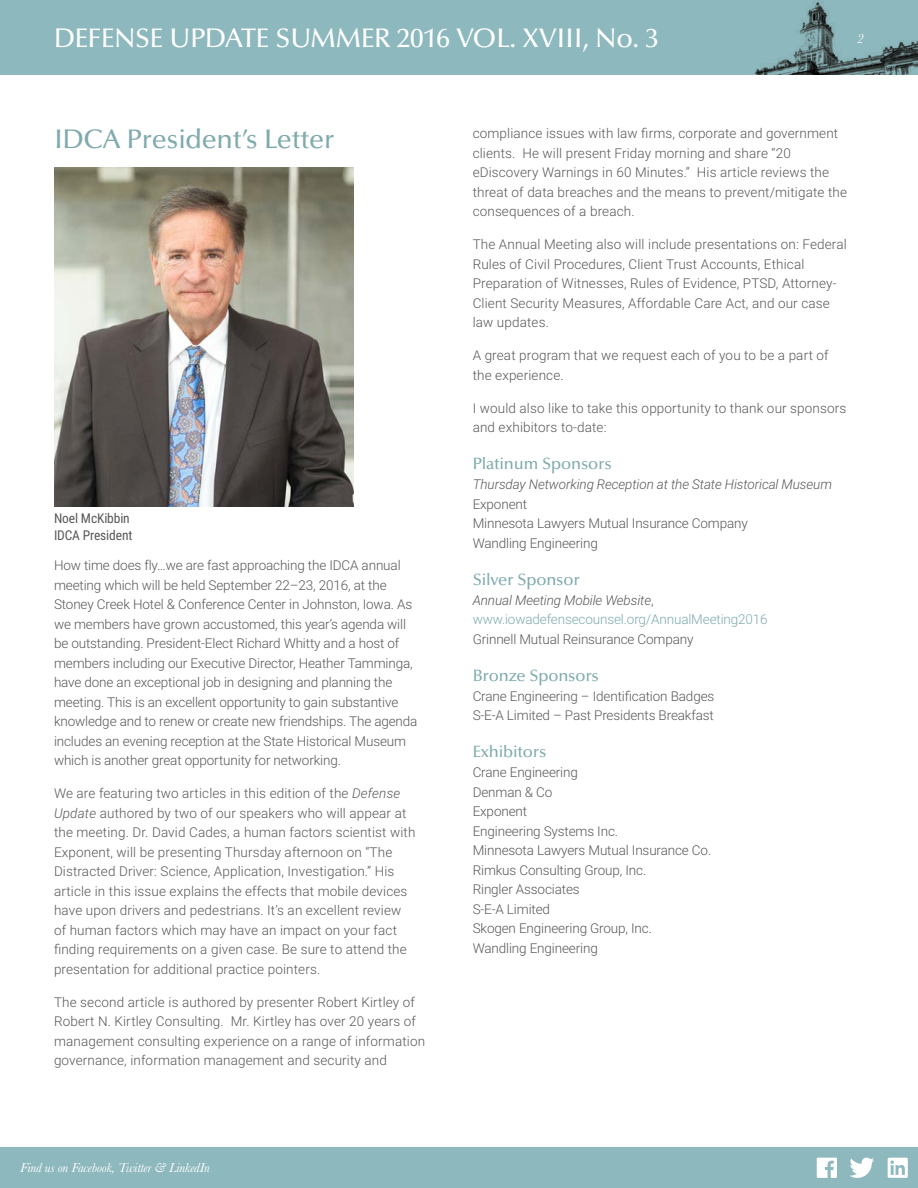
<style>
.page{position:relative;width:918px;height:1188px;background:#fff}
.page>*{position:absolute;margin:0;border:0;box-sizing:border-box;transform-origin:0 0}
.t1{font:500 27px "Optima";letter-spacing:-.01em;color:#fff}
.t2{font:500 27px "Optima";letter-spacing:-.01em;color:#7faaae}
.t3{font:500 16.5px "Optima";letter-spacing:-.01em;color:#7faaae}
.t4{font:300 13.5px/19.5px "Roboto";letter-spacing:.01em;color:#57585a}
.t5{font:300 13.5px/19.5px "Roboto";letter-spacing:-.01em;color:#57585a}
.t6{font:300 13.5px/19.5px "Roboto";letter-spacing:-.01em;color:#7faaae}
.t7{font:italic 13.5px "Baskerville";letter-spacing:-.01em;color:#fff}
.t8{font:13.5px "Roboto Condensed";letter-spacing:-.01em;color:#57585a}
.s1{font-style:italic}
.s2{font-style:italic;color:#57585a}
.s3{color:#57585a}
</style>
<div class="page">
<div style="left:0;top:1148px;width:918px;height:40px;background:#8db8bd"></div>
<div style="left:0;top:0;width:918px;height:74px;background:#8db8bd"></div>
<img style="left:755px;top:2px;width:163px;height:72px">
<img style="left:54px;top:167px;width:300px;height:339px">
<svg style="left:850px;top:1158px;width:24px;height:20px"></svg>
<svg style="left:888px;top:1158px;width:20px;height:20px"></svg>
<svg style="left:817px;top:1158px;width:20px;height:20px"></svg>
<h1 class="t1" style="left:54px;top:22px;width:607px">DEFENSE UPDATE SUMMER 2016 VOL. XVIII, No. 3</h1>
<p class="t7" style="left:857px;top:29px;width:8px">2</p>
<p class="t2" style="left:54px;top:124px;width:282px">IDCA President’s Letter</p>
<p class="t8" style="left:54px;top:509px;width:77px">Noel McKibbin</p>
<p class="t8" style="left:54px;top:525px;width:80px">IDCA President</p>
<p class="t5" style="left:54px;top:555px;width:365px">How time does fly…we are fast approaching the IDCA annual meeting which will be held September 22–23, 2016, at the Stoney Creek Hotel &amp; Conference Center in Johnston, Iowa. As we members have grown accustomed, this year’s agenda will be outstanding. President-Elect Richard Whitty and a host of members including our Executive Director, Heather Tamminga, have done an exceptional job in designing and planning the meeting. This is an excellent opportunity to gain substantive knowledge and to renew or create new friendships. The agenda includes an evening reception at the State Historical Museum which is another great opportunity for networking.</p>
<p class="t4" style="left:54px;top:783px;width:363px">We are featuring two articles in this edition of the <span class="s1">Defense Update</span> authored by two of our speakers who will appear at the meeting. Dr. David Cades, a human factors scientist with Exponent, will be presenting Thursday afternoon on “The Distracted Driver: Science, Application, Investigation.” His article in this issue explains the effects that mobile devices have upon drivers and pedestrians. It’s an excellent review of human factors which may have an impact on your fact finding requirements on a given case. Be sure to attend the presentation for additional practice pointers.</p>
<p class="t4" style="left:54px;top:992px;width:373px">The second article is authored by presenter Robert Kirtley of Robert N. Kirtley Consulting. Mr. Kirtley has over 20 years of management consulting experience on a range of information governance, information management and security and</p>
<p class="t7" style="left:20px;top:1158px;width:191px">Find us on Facebook, Twitter &amp; LinkedIn</p>
<p class="t4" style="left:473px;top:123px;width:376px">compliance issues with law firms, corporate and government clients. He will present Friday morning and share “20 eDiscovery Warnings in 60 Minutes.” His article reviews the threat of data breaches and the means to prevent/mitigate the consequences of a breach.</p>
<p class="t4" style="left:473px;top:234px;width:376px">The Annual Meeting also will include presentations on: Federal Rules of Civil Procedures, Client Trust Accounts, Ethical Preparation of Witnesses, Rules of Evidence, PTSD, Attorney-Client Security Measures, Affordable Care Act, and our case law updates.</p>
<p class="t4" style="left:473px;top:345px;width:358px">A great program that we request each of you to be a part of the experience.</p>
<p class="t4" style="left:473px;top:398px;width:375px">I would also like to take this opportunity to thank our sponsors and exhibitors to-date:</p>
<p class="t3" style="left:473px;top:454px;width:140px">Platinum Sponsors</p>
<p class="t5" style="left:473px;top:474px;width:361px"><span class="s1">Thursday Networking Reception at the State Historical Museum </span>Exponent<br>Minnesota Lawyers Mutual Insurance Company<br>Wandling Engineering</p>
<p class="t3" style="left:473px;top:570px;width:109px">Silver Sponsor</p>
<p class="t6" style="left:473px;top:590px;width:297px"><span class="s2">Annual Meeting Mobile Website</span><span class="s3">, </span>www.iowadefensecounsel.org/AnnualMeeting2016<br><span class="s3">Grinnell Mutual Reinsurance Company</span></p>
<p class="t3" style="left:473px;top:666px;width:128px">Bronze Sponsors</p>
<p class="t5" style="left:473px;top:686px;width:243px">Crane Engineering – Identification Badges<br>S-E-A Limited – Past Presidents Breakfast</p>
<p class="t3" style="left:473px;top:742px;width:75px">Exhibitors</p>
<p class="t5" style="left:473px;top:762px;width:240px">Crane Engineering<br>Denman &amp; Co<br>Exponent<br>Engineering Systems Inc.<br>Minnesota Lawyers Mutual Insurance Co.<br>Rimkus Consulting Group, Inc.<br>Ringler Associates<br>S-E-A Limited<br>Skogen Engineering Group, Inc.<br>Wandling Engineering</p>
</div>
